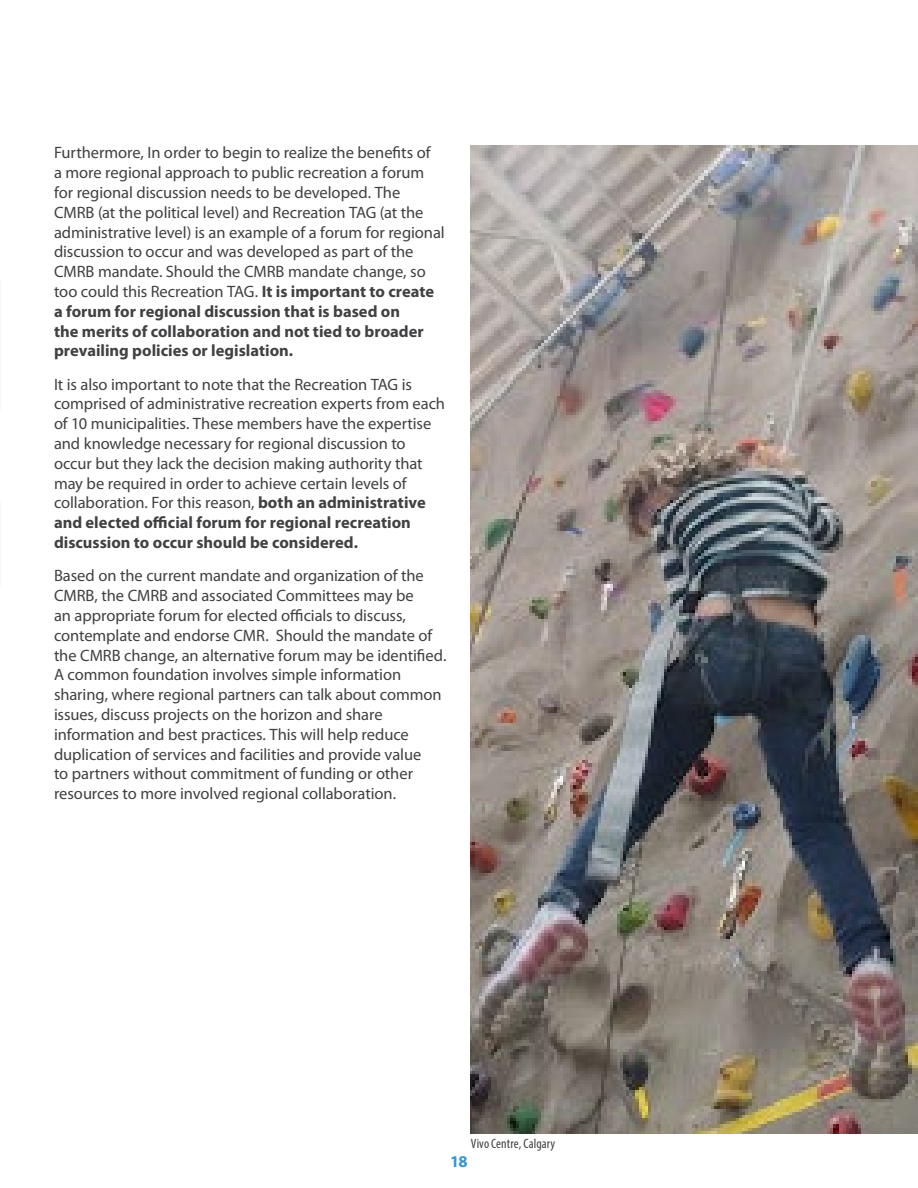
<style>
.page{position:relative;width:918px;height:1188px;background:#fff}
.page>*{position:absolute;margin:0;border:0;box-sizing:border-box;transform-origin:0 0}
.t1{font:16.5px/19.8px "Myriad Pro";letter-spacing:-.005em;color:#414042}
.t2{font:700 16.5px "Myriad Pro";color:#3595d2}
.t3{font:condensed 13.5px "Myriad Pro";letter-spacing:.005em;color:#414042}
.s1{font-weight:700}
</style>
<div class="page">
<img style="left:471px;top:146px;width:447px;height:988px">
<p class="t1" style="left:54px;top:143px;width:392px">Furthermore, In order to begin to realize the benefits of<br>a more regional approach to public recreation a forum for regional discussion needs to be developed. The CMRB (at the political level) and Recreation TAG (at the administrative level) is an example of a forum for regional discussion to occur and was developed as part of the CMRB mandate. Should the CMRB mandate change, so too could this Recreation TAG. <span class="s1">It is important to create a forum for regional discussion that is based on<br>the merits of collaboration and not tied to broader prevailing policies or legislation.</span></p>
<p class="t1" style="left:54px;top:374px;width:393px">It is also important to note that the Recreation TAG is comprised of administrative recreation experts from each of 10 municipalities. These members have the expertise and knowledge necessary for regional discussion to occur but they lack the decision making authority that may be required in order to achieve certain levels of collaboration. For this reason, <span class="s1">both an administrative and elected official forum for regional recreation discussion to occur should be considered.</span></p>
<p class="t1" style="left:54px;top:566px;width:393px">Based on the current mandate and organization of the CMRB, the CMRB and associated Committees may be<br>an appropriate forum for elected officials to discuss, contemplate and endorse CMR. Should the mandate of the CMRB change, an alternative forum may be identified.<br>A common foundation involves simple information sharing, where regional partners can talk about common issues, discuss projects on the horizon and share information and best practices. This will help reduce duplication of services and facilities and provide value<br>to partners without commitment of funding or other resources to more involved regional collaboration.</p>
<p class="t3" style="left:471px;top:1135px;width:86px">Vivo Centre, Calgary</p>
<p class="t2" style="left:450px;top:1151px;width:19px">18</p>
</div>
